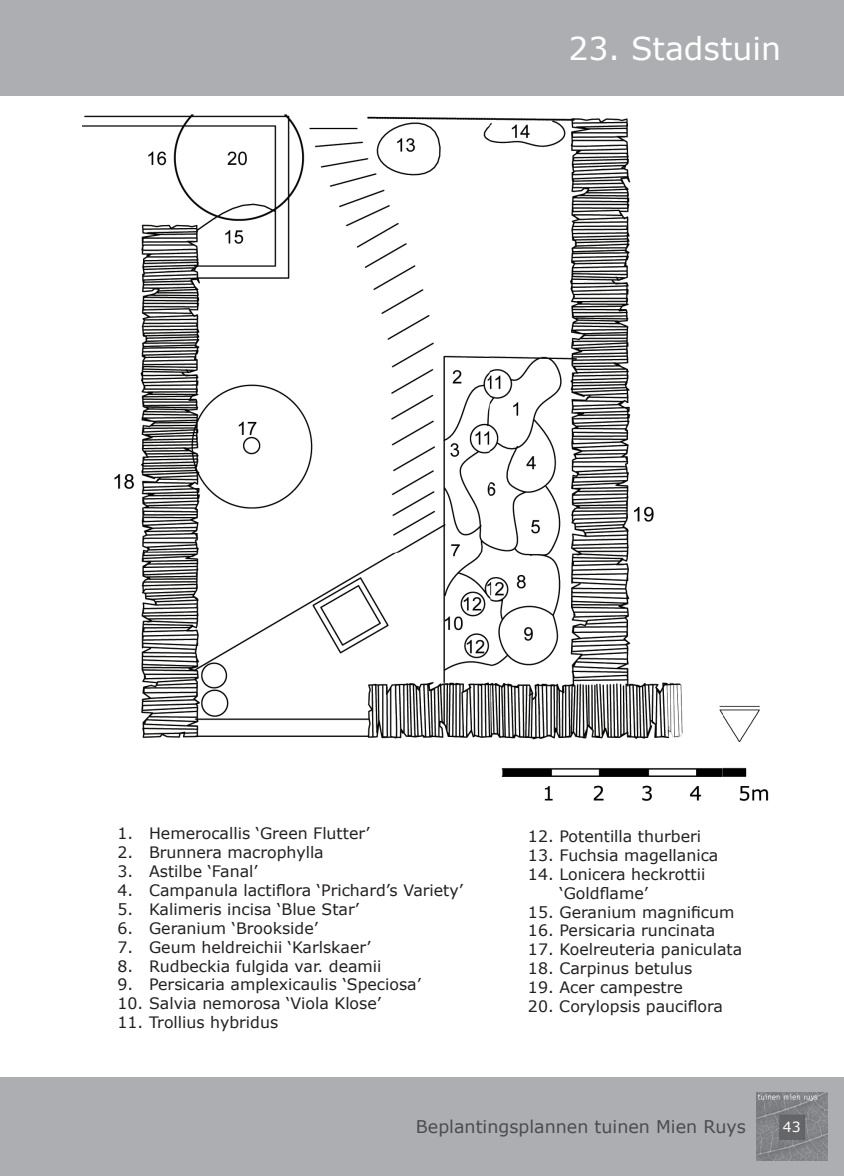
<style>
.page{position:relative;width:844px;height:1176px;background:#fff}
.page>*{position:absolute;margin:0;border:0;box-sizing:border-box;transform-origin:0 0}
.t1{font:31.5px "Verdana";color:#fff}
.t2{font:17.5px "Verdana";color:#4b4c4d}
.t3{font:15.75px/18.9px "Verdana";color:#231f20}
.t4{font:14px "Verdana";color:#fff}
</style>
<div class="page">
<div style="left:0;top:1077px;width:843px;height:99px;background:#adaeb2"></div>
<div style="left:0;top:0;width:843px;height:96px;background:#adaeb2"></div>
<img style="left:756px;top:1093px;width:71px;height:68px">
<img style="left:722px;top:767px;width:47px;height:34px">
<img style="left:83px;top:115px;width:406px;height:624px">
<img style="left:489px;top:117px;width:194px;height:623px">
<img style="left:501px;top:768px;width:221px;height:33px">
<img style="left:719px;top:705px;width:41px;height:37px">
<h1 class="t1" style="left:568px;top:27px;width:214px">23. Stadstuin</h1>
<p class="t3" style="left:117px;top:824px;width:253px">1. Hemerocallis ‘Green Flutter’</p>
<p class="t3" style="left:117px;top:842px;width:208px">2. Brunnera macrophylla</p>
<p class="t3" style="left:117px;top:861px;width:142px">3. Astilbe ‘Fanal’</p>
<p class="t3" style="left:117px;top:880px;width:347px">4. Campanula lactiflora ‘Prichard’s Variety’</p>
<p class="t3" style="left:117px;top:899px;width:243px">5. Kalimeris incisa ‘Blue Star’</p>
<p class="t3" style="left:117px;top:918px;width:202px">6. Geranium ‘Brookside’</p>
<p class="t3" style="left:117px;top:937px;width:254px">7. Geum heldreichii ‘Karlskaer’</p>
<p class="t3" style="left:117px;top:956px;width:265px">8. Rudbeckia fulgida var. deamii</p>
<p class="t3" style="left:117px;top:975px;width:305px">9. Persicaria amplexicaulis ‘Speciosa’</p>
<p class="t3" style="left:117px;top:994px;width:265px">10. Salvia nemorosa ‘Viola Klose’</p>
<p class="t3" style="left:117px;top:1013px;width:162px">11. Trollius hybridus</p>
<p class="t3" style="left:528px;top:826px;width:175px">12. Potentilla thurberi</p>
<p class="t3" style="left:528px;top:845px;width:192px">13. Fuchsia magellanica</p>
<p class="t3" style="left:559px;top:864px;width:147px;text-indent:-32px">14. Lonicera heckrottii ‘Goldflame’</p>
<p class="t3" style="left:528px;top:902px;width:208px">15. Geranium magnificum</p>
<p class="t3" style="left:528px;top:921px;width:189px">16. Persicaria runcinata</p>
<p class="t3" style="left:528px;top:940px;width:216px">17. Koelreuteria paniculata</p>
<p class="t3" style="left:528px;top:959px;width:166px">18. Carpinus betulus</p>
<p class="t3" style="left:528px;top:978px;width:156px">19. Acer campestre</p>
<p class="t3" style="left:528px;top:996px;width:196px">20. Corylopsis pauciflora</p>
<p class="t2" style="left:416px;top:1114px;width:331px">Beplantingsplannen tuinen Mien Ruys</p>
<p class="t4" style="left:782px;top:1117px;width:19px">43</p>
</div>
